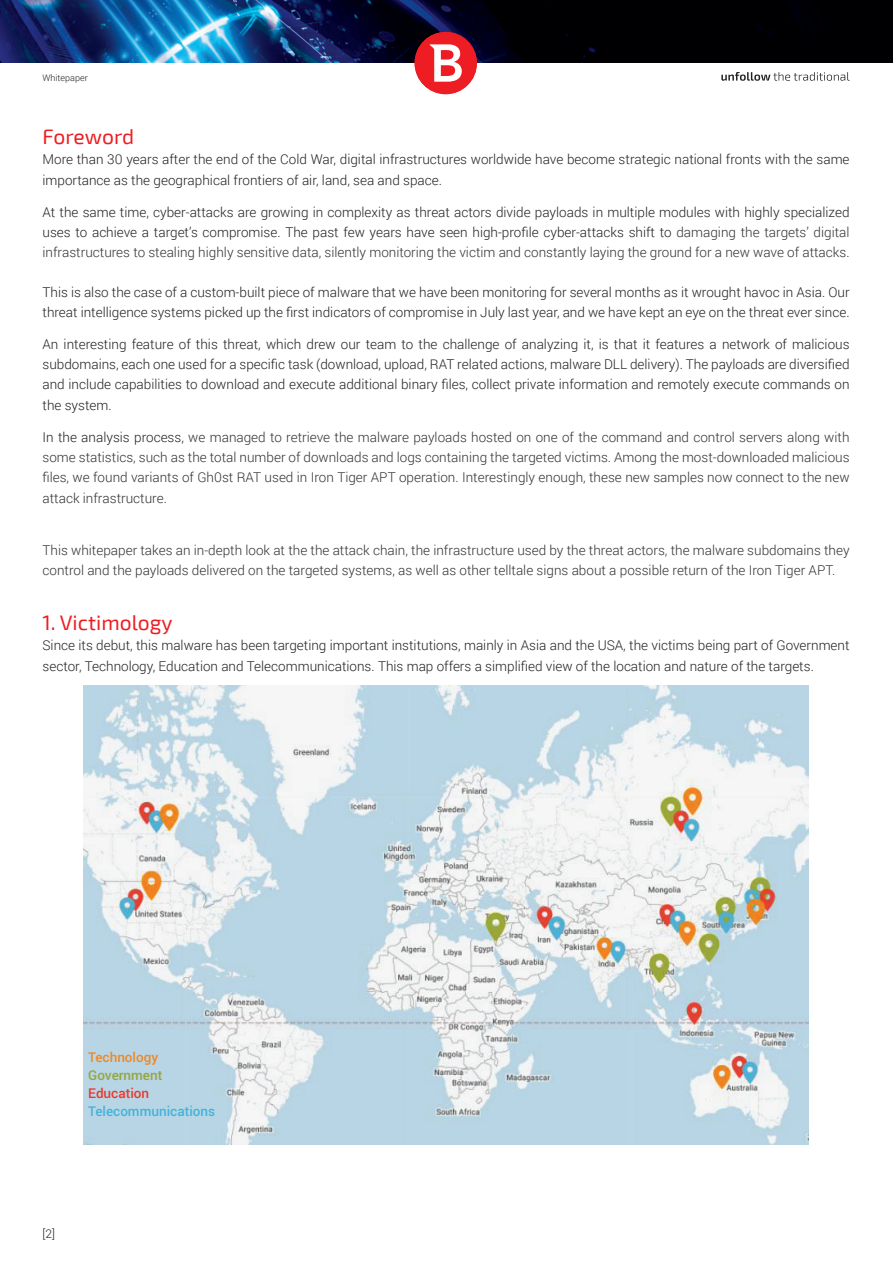
<style>
.page{position:relative;width:893px;height:1263px;background:#fff}
.page>*{position:absolute;margin:0;border:0;box-sizing:border-box;transform-origin:0 0}
.t1{font:21px "Exo 2";color:#ee1d23}
.t2{font:300 13.5px/20.2px "Roboto";color:#231f20}
.t3{font:300 13.5px/20.2px "Roboto";color:#313232;text-align:justify}
.t4{font:500 13.5px "Roboto";color:#42b3d8}
.t5{font:500 13.5px "Roboto";color:#f18721}
.t6{font:500 13.5px "Roboto";color:#95a63a}
.t7{font:500 13.5px "Roboto";color:#ec372c}
.t8{font:300 12px "Roboto";color:#231f20}
.t9{font:300 9px "Roboto";color:#231f20}
.s1{color:#313232}
.s2{color:#231f20}
</style>
<div class="page">
<img style="left:0;top:0;width:893px;height:62px">
<svg style="left:721px;top:72px;width:129px;height:9px"></svg>
<div style="left:415px;top:32px;width:62px;height:62px;background:#ee1d23;border-radius:50%"></div>
<svg style="left:430px;top:44px;width:32px;height:38px"></svg>
<img style="left:83px;top:685px;width:726px;height:460px">
<p class="t9" style="left:43px;top:71px;width:47px">Whitepaper</p>
<h1 class="t1" style="left:43px;top:124px;width:93px">Foreword</h1>
<p class="t2" style="left:43px;top:149px;width:808px">More than 30 years after the end of the Cold War, digital infrastructures worldwide have become strategic national fronts with the same importance as the geographical frontiers of air, land, sea and space.</p>
<p class="t2" style="left:43px;top:201px;width:809px;text-align:justify">At the same time, cyber-attacks are growing in complexity as threat actors divide payloads in multiple modules with highly specialized uses to achieve a target’s compromise. The past few years have seen high-profile cyber-attacks shift to <span class="s1">damaging the targets’ digital infrastructures to stealing highly sensitive data, silently monitoring the victim and constantly laying the ground for a new wave of attacks.</span></p>
<p class="t2" style="left:43px;top:282px;width:809px">This is also the case of a custom-built piece of malware that we have been monitoring for several months as it wrought havoc in Asia. Our threat intelligence systems picked up the first indicators of compromise in July last year, and we have kept an eye on the threat ever since.</p>
<p class="t2" style="left:43px;top:333px;width:809px;text-align:justify">An interesting feature of this threat, which drew our team to the challenge of analyzing it, is that it features a network of malicious subdomains, each one used for a specific task (download, upload, RAT related actions, malware DLL delivery). The payloads are diversified and include capabilities to download and execute additional binary files, collect private information and remotely execute commands on the system.</p>
<p class="t3" style="left:43px;top:426px;width:809px"><span class="s2">In the analysis process,</span> we managed to retrieve the malware payloads hosted on one of the command and control servers along with some statistics, such as the total number of downloads and logs containing the targeted victims. Among the most-downloaded malicious files, we found variants of Gh0st RAT used in Iron Tiger APT operation. Interestingly enough, these new samples now connect to the new attack infrastructure.</p>
<p class="t3" style="left:43px;top:540px;width:809px">This whitepaper takes an in-depth look at the the attack chain, the infrastructure used by the threat actors, the malware subdomains they control and the payloads delivered on the targeted systems, as well as other telltale signs about a possible return of the Iron Tiger APT.</p>
<h1 class="t1" style="left:43px;top:610px;width:132px">1. Victimology</h1>
<p class="t2" style="left:43px;top:635px;width:808px">Since its debut, this malware has been targeting important institutions, mainly in Asia and the USA, the victims being part of Government sector, Technology, Education and Telecommunications. This map offers a simplified view of the location and nature of the targets.</p>
<p class="t5" style="left:88px;top:1048px;width:71px">Technology</p>
<p class="t6" style="left:88px;top:1066px;width:76px">Government</p>
<p class="t7" style="left:88px;top:1084px;width:62px">Education</p>
<p class="t4" style="left:88px;top:1102px;width:128px">Telecommunications</p>
<p class="t8" style="left:43px;top:1225px;width:14px">[2]</p>
</div>
